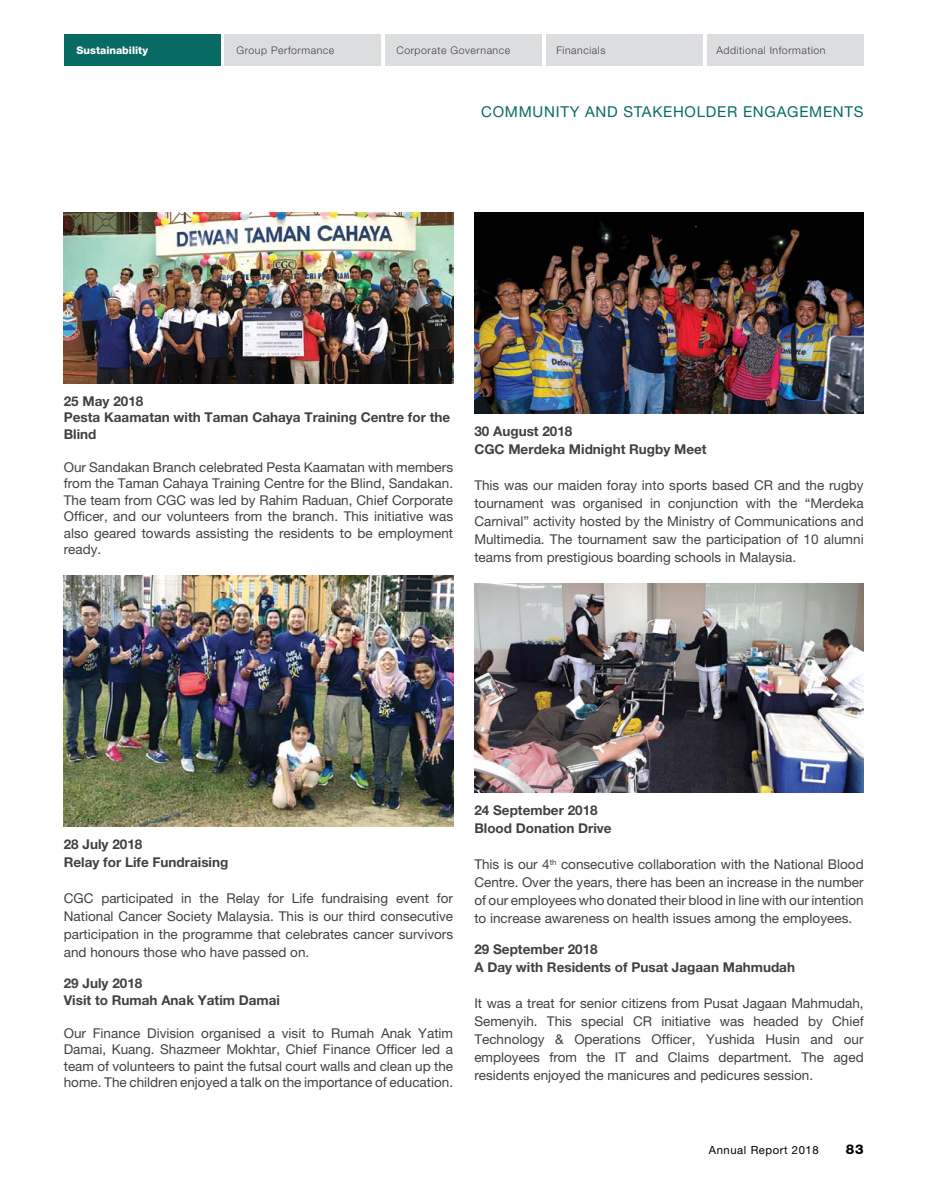
<style>
.page{position:relative;width:936px;height:1191px;background:#fff}
.page>*{position:absolute;margin:0;border:0;box-sizing:border-box;transform-origin:0 0}
.t1{font:15px "Helvetica Neue LT Std";letter-spacing:.05em;color:#076b64}
.t2{font:13.5px/18px "Helvetica Neue LT Std";color:#414042;text-align:justify}
.t3{font:700 13.5px/18px "Helvetica Neue LT Std";color:#414042}
.t4{font:800 13.5px "Helvetica Neue LT Std";color:#000}
.t5{font:11.25px "Helvetica Neue LT Std";letter-spacing:.05em;color:#000}
.t6{font:300 10.5px "Helvetica Neue LT Std";letter-spacing:.05em;color:#414042}
.t7{font:800 10.5px "Helvetica Neue LT Std";color:#fff}
</style>
<div class="page">
<div style="left:64px;top:34px;width:156px;height:32px;background:#076b64"></div>
<div style="left:225px;top:34px;width:156px;height:32px;background:#dcddde"></div>
<div style="left:385px;top:34px;width:157px;height:32px;background:#dcddde"></div>
<div style="left:546px;top:34px;width:156px;height:32px;background:#dcddde"></div>
<div style="left:707px;top:34px;width:156px;height:32px;background:#dcddde"></div>
<img style="left:64px;top:213px;width:389px;height:170px">
<img style="left:64px;top:575px;width:389px;height:252px">
<img style="left:474px;top:213px;width:389px;height:200px">
<img style="left:474px;top:583px;width:389px;height:210px">
<p class="t7" style="left:77px;top:44px;width:73px">Sustainability</p>
<p class="t6" style="left:236px;top:44px;width:99px">Group Performance</p>
<p class="t6" style="left:396px;top:44px;width:115px">Corporate Governance</p>
<p class="t6" style="left:556px;top:44px;width:50px">Financials</p>
<p class="t6" style="left:716px;top:44px;width:111px">Additional Information</p>
<p class="t1" style="left:481px;top:103px;width:384px">COMMUNITY AND STAKEHOLDER ENGAGEMENTS</p>
<p class="t3" style="left:64px;top:392px;width:388px;line-height:16.5px">25 May 2018<br>Pesta Kaamatan with Taman Cahaya Training Centre for the<br>Blind</p>
<p class="t2" style="left:64px;top:458px;width:391px;line-height:16.5px">Our Sandakan Branch celebrated Pesta Kaamatan with members from the Taman Cahaya Training Centre for the Blind, Sandakan.<br>The team from CGC was led by Rahim Raduan, Chief Corporate Officer, and our volunteers from the branch. This initiative was also geared towards assisting the residents to be employment ready.</p>
<p class="t3" style="left:474px;top:422px;width:234px">30 August 2018<br>CGC Merdeka Midnight Rugby Meet</p>
<p class="t2" style="left:474px;top:476px;width:391px">This was our maiden foray into sports based CR and the rugby tournament was organised in conjunction with the “Merdeka Carnival” activity hosted by the Ministry of Communications and Multimedia. The tournament saw the participation of 10 alumni teams from prestigious boarding schools in Malaysia.</p>
<p class="t3" style="left:64px;top:835px;width:166px">28 July 2018<br>Relay for Life Fundraising</p>
<p class="t2" style="left:64px;top:889px;width:391px">CGC participated in the Relay for Life fundraising event for National Cancer Society Malaysia. This is our third consecutive participation in the programme that celebrates cancer survivors and honours those who have passed on.</p>
<p class="t3" style="left:64px;top:974px;width:218px;line-height:16.5px">29 July 2018<br>Visit to Rumah Anak Yatim Damai</p>
<p class="t2" style="left:64px;top:1024px;width:391px;line-height:16.5px">Our Finance Division organised a visit to Rumah Anak Yatim Damai, Kuang. Shazmeer Mokhtar, Chief Finance Officer led a team of volunteers to paint the futsal court walls and clean up the home. The children enjoyed a talk on the importance of education.</p>
<p class="t3" style="left:474px;top:801px;width:139px">24 September 2018<br>Blood Donation Drive</p>
<p class="t2" style="left:474px;top:855px;width:391px">This is our 4<sup>th</sup> consecutive collaboration with the National Blood Centre. Over the years, there has been an increase in the number of our employees who donated their blood in line with our intention to increase awareness on health issues among the employees.</p>
<p class="t3" style="left:474px;top:940px;width:322px">29 September 2018<br>A Day with Residents of Pusat Jagaan Mahmudah</p>
<p class="t2" style="left:474px;top:994px;width:391px">It was a treat for senior citizens from Pusat Jagaan Mahmudah, Semenyih. This special CR initiative was headed by Chief Technology &amp; Operations Officer, Yushida Husin and our employees from the IT and Claims department. The aged residents enjoyed the manicures and pedicures session.</p>
<p class="t5" style="left:709px;top:1143px;width:111px">Annual Report 2018</p>
<p class="t4" style="left:845px;top:1141px;width:19px">83</p>
</div>
